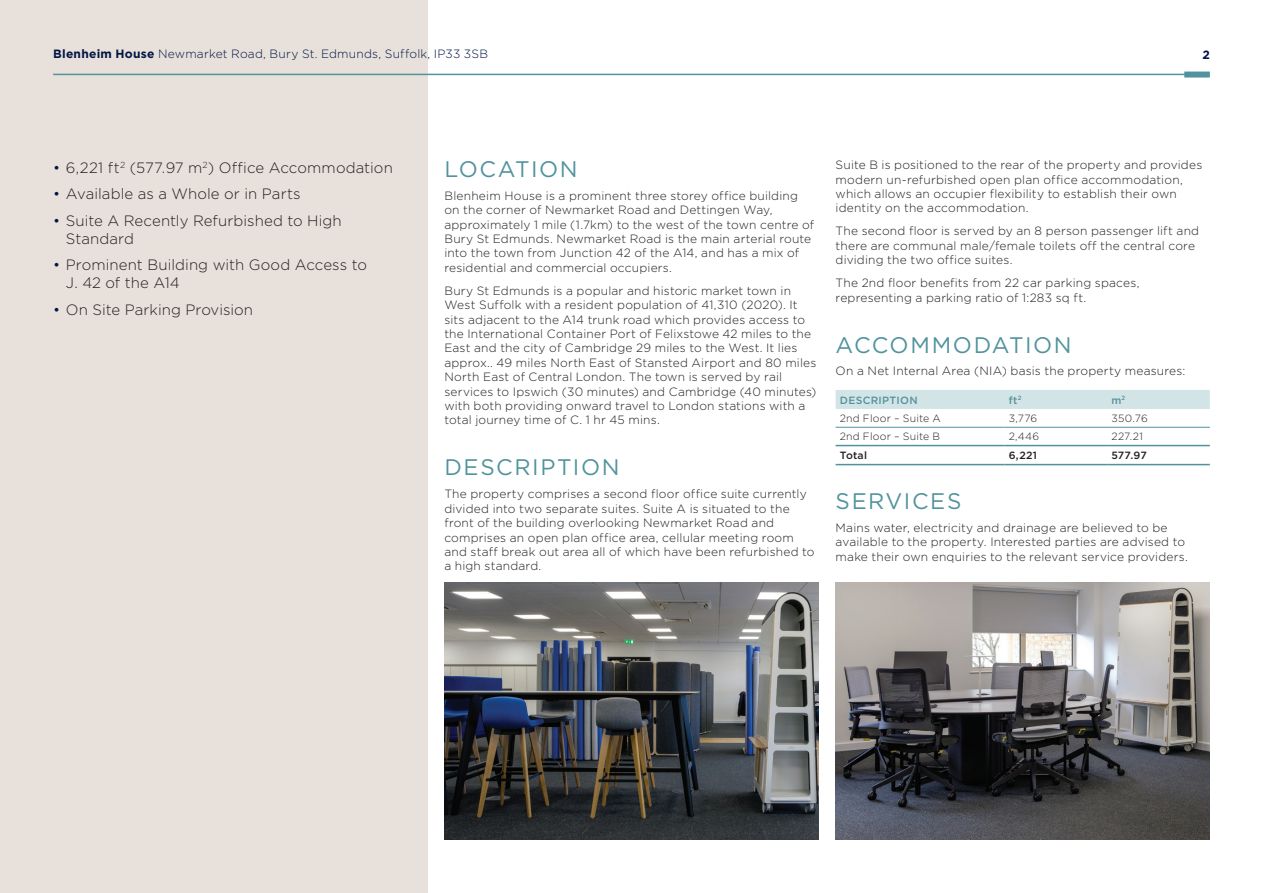
<style>
.page{position:relative;width:1263px;height:893px;background:#fff}
.page>*{position:absolute;margin:0;border:0;box-sizing:border-box;transform-origin:0 0}
.H1_-_Section_Header{font:22.5px "Gotham";letter-spacing:.07em;color:#51939c}
.t1{font:300 15px/18px "Gotham";letter-spacing:.005em;color:#231f20}
.Body_copy{font:300 12px/14.4px "Gotham";letter-spacing:.015em;color:#231f20}
.t2{font:300 12px "Gotham";letter-spacing:.015em;color:#001643}
.t3{font:700 12px "Gotham";color:#001643}
.Table_copy{font:300 10.5px "Gotham";letter-spacing:.02em;color:#231f20}
.Table_Header{font:500 10.5px "Gotham";letter-spacing:.03em;color:#51939c}
.Table_copy-2{font:500 10.5px "Gotham";letter-spacing:.025em;color:#231f20}
.s1{font-weight:700}
.s2{color:#001643}
</style>
<div class="page">
<div style="left:0;top:0;width:427px;height:893px;background:#e8e0db"></div>
<div style="left:1184px;top:72px;width:26px;height:6px;background:#51939c"></div>
<hr style="left:53px;top:74px;width:1157px;height:1px;background:#51939c">
<img style="left:444px;top:582px;width:375px;height:257px">
<img style="left:836px;top:582px;width:374px;height:257px">
<div style="left:836px;top:390px;width:374px;height:19px;background:#d3e4e7"></div>
<hr style="left:836px;top:427px;width:168px;height:1px;background:#51939c">
<hr style="left:1004px;top:427px;width:103px;height:1px;background:#51939c">
<hr style="left:1107px;top:427px;width:103px;height:1px;background:#51939c">
<hr style="left:836px;top:445px;width:168px;height:1px;background:#51939c">
<hr style="left:1004px;top:445px;width:103px;height:1px;background:#51939c">
<hr style="left:1107px;top:445px;width:103px;height:1px;background:#51939c">
<hr style="left:836px;top:464px;width:168px;height:1px;background:#51939c">
<hr style="left:1004px;top:464px;width:103px;height:1px;background:#51939c">
<hr style="left:1107px;top:464px;width:103px;height:1px;background:#51939c">
<p class="t2" style="left:53px;top:47px;width:436px"><span class="s1">Blenheim House</span> Newmarket Road, Bury St. Edmunds, Suffolk, IP33 3SB</p>
<p class="t3" style="left:1202px;top:48px;width:9px">2</p>
<p class="t1" style="left:53px;top:158px;width:341px"><span class="s2">•</span> 6,221 ft<sup>2</sup> (577.97 m<sup>2</sup>) Office Accommodation</p>
<p class="t1" style="left:53px;top:185px;width:249px"><span class="s2">•</span> Available as a Whole or in Parts</p>
<p class="t1" style="left:66px;top:211px;width:277px;text-indent:-13px"><span class="s2">•</span> Suite A Recently Refurbished to High<br>Standard</p>
<p class="t1" style="left:66px;top:256px;width:303px;text-indent:-13px"><span class="s2">•</span> Prominent Building with Good Access to<br>J. 42 of the A14</p>
<p class="t1" style="left:53px;top:300px;width:201px"><span class="s2">•</span> On Site Parking Provision</p>
<p class="H1_-_Section_Header" style="left:444px;top:155px;width:135px">LOCATION</p>
<p class="Body_copy" style="left:444px;top:188px;width:371px">Blenheim House is a prominent three storey office building on the corner of Newmarket Road and Dettingen Way, approximately 1 mile (1.7km) to the west of the town centre of Bury St Edmunds. Newmarket Road is the main arterial route into the town from Junction 42 of the A14, and has a mix of residential and commercial occupiers.</p>
<p class="Body_copy" style="left:444px;top:283px;width:374px">Bury St Edmunds is a popular and historic market town in West Suffolk with a resident population of 41,310 (2020). It sits adjacent to the A14 trunk road which provides access to the International Container Port of Felixstowe 42 miles to the East and the city of Cambridge 29 miles to the West. It lies approx.. 49 miles North East of Stansted Airport and 80 miles North East of Central London. The town is served by rail services to Ipswich (30 minutes) and Cambridge (40 minutes) with both providing onward travel to London stations with a total journey time of C. 1 hr 45 mins.</p>
<p class="H1_-_Section_Header" style="left:444px;top:453px;width:177px">DESCRIPTION</p>
<p class="Body_copy" style="left:444px;top:487px;width:372px">The property comprises a second floor office suite currently divided into two separate suites. Suite A is situated to the front of the building overlooking Newmarket Road and comprises an open plan office area, cellular meeting room and staff break out area all of which have been refurbished to a high standard.</p>
<p class="Body_copy" style="left:836px;top:158px;width:368px">Suite B is positioned to the rear of the property and provides modern un-refurbished open plan office accommodation, which allows an occupier flexibility to establish their own identity on the accommodation.</p>
<p class="Body_copy" style="left:836px;top:224px;width:365px">The second floor is served by an 8 person passenger lift and there are communal male/female toilets off the central core dividing the two office suites.</p>
<p class="Body_copy" style="left:836px;top:275px;width:305px">The 2nd floor benefits from 22 car parking spaces, representing a parking ratio of 1:283 sq ft.</p>
<p class="H1_-_Section_Header" style="left:836px;top:330px;width:238px">ACCOMMODATION</p>
<p class="Body_copy" style="left:836px;top:364px;width:351px">On a Net Internal Area (NIA) basis the property measures:</p>
<p class="Table_Header" style="left:840px;top:393px;width:79px">DESCRIPTION</p>
<p class="Table_Header" style="left:1009px;top:393px;width:14px">ft<sup>2</sup></p>
<p class="Table_Header" style="left:1111px;top:393px;width:15px">m<sup>2</sup></p>
<p class="Table_copy" style="left:840px;top:412px;width:102px">2nd Floor – Suite A</p>
<p class="Table_copy" style="left:1009px;top:412px;width:30px">3,776</p>
<p class="Table_copy" style="left:1111px;top:412px;width:38px">350.76</p>
<p class="Table_copy" style="left:840px;top:431px;width:102px">2nd Floor – Suite B</p>
<p class="Table_copy" style="left:1009px;top:431px;width:32px">2,446</p>
<p class="Table_copy" style="left:1111px;top:431px;width:33px">227.21</p>
<p class="Table_copy-2" style="left:840px;top:449px;width:29px">Total</p>
<p class="Table_copy-2" style="left:1009px;top:449px;width:30px">6,221</p>
<p class="Table_copy-2" style="left:1111px;top:449px;width:37px">577.97</p>
<p class="H1_-_Section_Header" style="left:836px;top:487px;width:127px">SERVICES</p>
<p class="Body_copy" style="left:836px;top:520px;width:354px">Mains water, electricity and drainage are believed to be available to the property. Interested parties are advised to make their own enquiries to the relevant service providers.</p>
</div>
